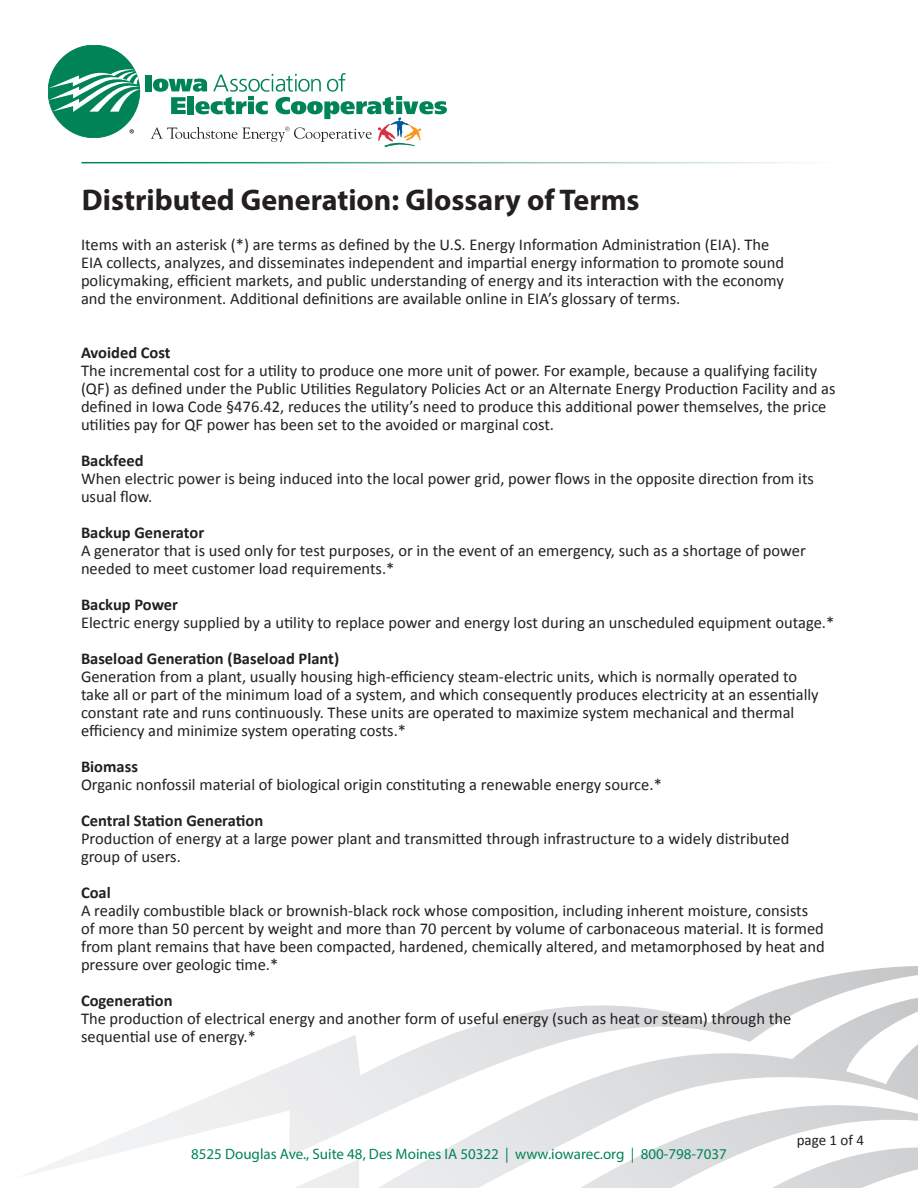
<style>
.page{position:relative;width:918px;height:1188px;background:#fff}
.page>*{position:absolute;margin:0;border:0;box-sizing:border-box;transform-origin:0 0}
.t1{font:700 30px "Myriad Pro";color:#231f20}
.t2{font:16.5px/18px "Calibri";color:#231f20}
.t3{font:700 16.5px "Calibri";color:#231f20}
.t4{font:15px "Myriad Pro";color:#008457}
.t5{font:15px "Calibri";color:#231f20}
.s1{font-weight:700}
</style>
<div class="page">
<svg style="left:21px;top:966px;width:897px;height:211px"></svg>
<svg style="left:793px;top:994px;width:125px;height:16px"></svg>
<svg style="left:176px;top:1010px;width:742px;height:178px"></svg>
<div style="left:48px;top:45px;width:92px;height:93px;background:#008457;border-radius:50%"></div>
<svg style="left:130px;top:129px;width:4px;height:4px"></svg>
<svg style="left:48px;top:69px;width:92px;height:43px"></svg>
<div style="left:145px;top:75px;width:6px;height:16px;background:#008457"></div>
<svg style="left:151px;top:73px;width:296px;height:75px"></svg>
<p class="t1" style="left:82px;top:181px;width:559px">Distributed Generation: Glossary of Terms</p>
<p class="t2" style="left:81px;top:235px;width:705px">Items with an asterisk (*) are terms as defined by the U.S. Energy Information Administration (EIA). The EIA collects, analyzes, and disseminates independent and impartial energy information to promote sound policymaking, efficient markets, and public understanding of energy and its interaction with the economy and the environment. Additional definitions are available online in EIA’s glossary of terms.</p>
<p class="t3" style="left:81px;top:341px;width:91px">Avoided Cost</p>
<p class="t2" style="left:81px;top:361px;width:756px">The incremental cost for a utility to produce one more unit of power. For example, because a qualifying facility (QF) as defined under the Public Utilities Regulatory Policies Act or an Alternate Energy Production Facility and as defined in Iowa Code §476.42, reduces the utility’s need to produce this additional power themselves, the price utilities pay for QF power has been set to the avoided or marginal cost.</p>
<p class="t3" style="left:81px;top:449px;width:64px">Backfeed</p>
<p class="t2" style="left:81px;top:469px;width:734px">When electric power is being induced into the local power grid, power flows in the opposite direction from its usual flow.</p>
<p class="t3" style="left:81px;top:521px;width:125px">Backup Generator</p>
<p class="t2" style="left:81px;top:541px;width:726px">A generator that is used only for test purposes, or in the event of an emergency, such as a shortage of power needed to meet customer load requirements.*</p>
<p class="t3" style="left:81px;top:593px;width:99px">Backup Power</p>
<p class="t2" style="left:81px;top:613px;width:755px">Electric energy supplied by a utility to replace power and energy lost during an unscheduled equipment outage.*</p>
<p class="t3" style="left:81px;top:647px;width:260px">Baseload Generation (Baseload Plant)</p>
<p class="t2" style="left:81px;top:667px;width:739px">Generation from a plant, usually housing high-efficiency steam-electric units, which is normally operated to take all or part of the minimum load of a system, and which consequently produces electricity at an essentially constant rate and runs continuously. These units are operated to maximize system mechanical and thermal efficiency and minimize system operating costs.*</p>
<p class="t3" style="left:81px;top:755px;width:58px">Biomass</p>
<p class="t2" style="left:81px;top:775px;width:582px">Organic nonfossil material of biological origin constituting a renewable energy source.*</p>
<p class="t3" style="left:81px;top:809px;width:184px">Central Station Generation</p>
<p class="t2" style="left:81px;top:829px;width:710px">Production of energy at a large power plant and transmitted through infrastructure to a widely distributed group of users.</p>
<p class="t3" style="left:81px;top:881px;width:31px">Coal</p>
<p class="t2" style="left:81px;top:901px;width:745px">A readily combustible black or brownish-black rock whose composition, including inherent moisture, consists of more than 50 percent by weight and more than 70 percent by volume of carbonaceous material. It is formed from plant remains that have been compacted, hardened, chemically altered, and metamorphosed by heat and pressure over geologic time.*</p>
<p class="t2" style="left:81px;top:991px;width:712px"><span class="s1">Cogeneration<br></span>The production of electrical energy and another form of useful energy (such as heat or steam) through the sequential use of energy.*</p>
<p class="t4" style="left:191px;top:1145px;width:537px">8525 Douglas Ave., Suite 48, Des Moines IA 50322 | www.iowarec.org | 800-798-7037</p>
<p class="t5" style="left:797px;top:1130px;width:69px">page 1 of 4</p>
</div>
